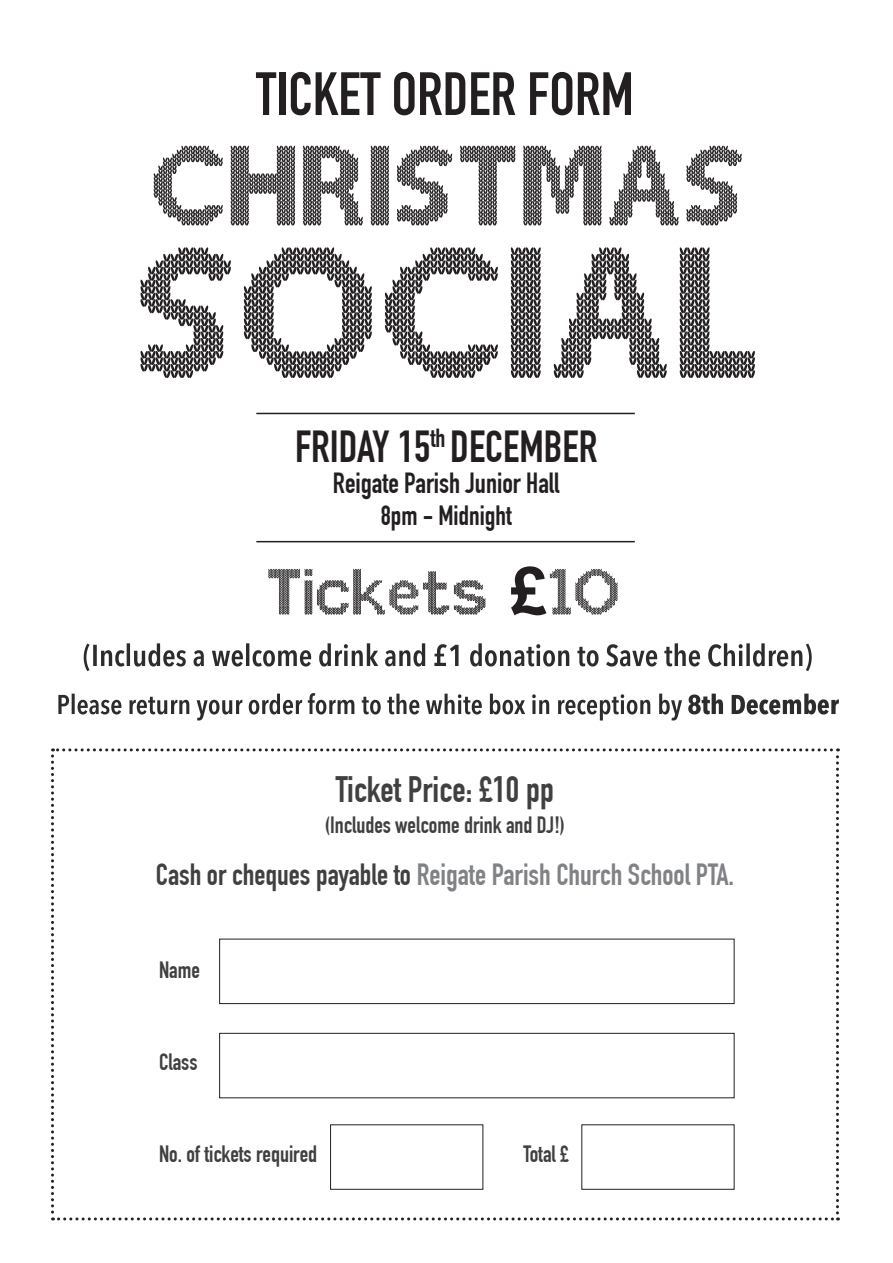
<style>
.page{position:relative;width:893px;height:1263px;background:#fff}
.page>*{position:absolute;margin:0;border:0;box-sizing:border-box;transform-origin:0 0}
.company_name{font:700 60px "DIN Condensed";color:#231f20}
.t1{font:700 43.8px "DIN Condensed";color:#231f20}
.company_name-2{font:700 36px "DIN Condensed";color:#404040}
.company_name-3{font:700 30px "DIN Condensed";color:#808285}
.t2{font:700 28.5px "DIN Condensed";color:#231f20}
.t3{font:700 27.3px "DIN Condensed";color:#231f20}
.company_name-4{font:700 23.1px "DIN Condensed";color:#404040}
.s1{color:#404040}
</style>
<div class="page">
<svg style="left:51px;top:748px;width:788px;height:472px"></svg>
<div style="left:219px;top:939px;width:515px;height:65px;border:1px solid #231f20"></div>
<div style="left:219px;top:1033px;width:515px;height:65px;border:1px solid #231f20"></div>
<div style="left:330px;top:1124px;width:153px;height:66px;border:1px solid #231f20"></div>
<div style="left:581px;top:1124px;width:153px;height:66px;border:1px solid #231f20"></div>
<hr style="left:256px;top:413px;width:379px;height:1px;background:#231f20">
<hr style="left:256px;top:541px;width:379px;height:1px;background:#231f20">
<svg style="left:268px;top:566px;width:350px;height:49px"></svg>
<svg style="left:140px;top:247px;width:615px;height:131px"></svg>
<svg style="left:154px;top:146px;width:588px;height:79px"></svg>
<svg style="left:58px;top:693px;width:781px;height:27px"></svg>
<svg style="left:84px;top:643px;width:728px;height:28px"></svg>
<p class="company_name" style="left:256px;top:59px;width:379px">TICKET ORDER FORM</p>
<p class="t1" style="left:295px;top:421px;width:304px">FRIDAY 15<sup>th</sup> DECEMBER</p>
<p class="t2" style="left:333px;top:466px;width:228px">Reigate Parish Junior Hall</p>
<p class="t3" style="left:381px;top:500px;width:133px">8pm - Midnight</p>
<p class="company_name-2" style="left:336px;top:768px;width:220px">Ticket Price: £10 pp</p>
<p class="company_name-4" style="left:325px;top:811px;width:242px">(Includes welcome drink and DJ!)</p>
<p class="company_name-3" style="left:156px;top:857px;width:580px"><span class="s1">Cash or cheques payable to</span> Reigate Parish Church School PTA.</p>
<p class="company_name-4" style="left:159px;top:956px;width:43px">Name</p>
<p class="company_name-4" style="left:159px;top:1048px;width:40px">Class</p>
<p class="company_name-4" style="left:159px;top:1140px;width:160px">No. of tickets required</p>
<p class="company_name-4" style="left:523px;top:1140px;width:47px">Total £</p>
</div>
